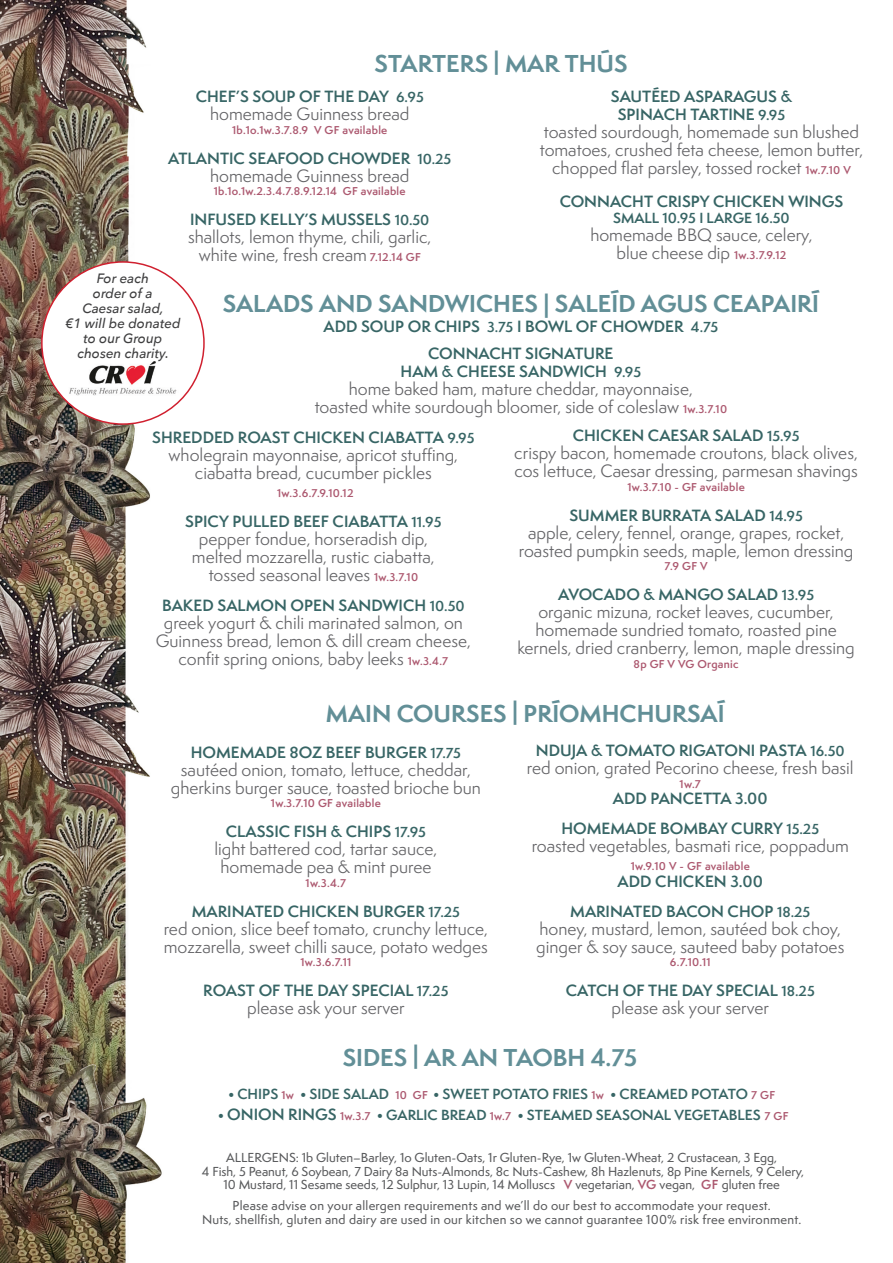
<style>
.page{position:relative;width:893px;height:1263px;background:#fff}
.page>*{position:absolute;margin:0;border:0;box-sizing:border-box;transform-origin:0 0}
.t1{font:700 22.5px "Semplicita Pro";color:#628f97}
.t2{font:16.5px/18px "Semplicita Pro";color:#636366;text-align:center}
.t3{font:600 15px "Semplicita Pro";color:#376565}
.t4{font:600 13.5px "Semplicita Pro";color:#376565}
.t5{font:italic 500 13.5px "Avenir Next";color:#3e3e3f}
.t6{font:500 12px "Semplicita Pro";color:#57585a}
.t7{font:500 12px "Semplicita Pro";letter-spacing:.02em;color:#57585a}
.t8{font:600 10.5px "Semplicita Pro";letter-spacing:.025em;color:#ac586f}
.s1{font-size:13.5px}
.s2{font-weight:600;font-size:10.5px;color:#ac586f}
.s3{font-size:10.5px;color:#ac586f}
.s4{font-size:15px}
.s5{font-weight:600;color:#ac586f}
</style>
<div class="page">
<img style="left:0;top:0;width:164px;height:1263px">
<div style="left:42px;top:262px;width:162px;height:162px;background:#fff;border-radius:50%"></div>
<img style="left:61px;top:361px;width:124px;height:44px">
<p class="t1" style="left:374px;top:47px;width:255px">STARTERS | MAR THÚS</p>
<p class="t3" style="left:196px;top:85px;width:230px">CHEF’S SOUP OF THE DAY <span class="s1">6.95</span></p>
<p class="t2" style="left:210px;top:105px;width:201px">homemade Guinness bread</p>
<p class="t8" style="left:232px;top:122px;width:157px">1b.1o.1w.3.7.8.9 V GF available</p>
<p class="t3" style="left:168px;top:147px;width:285px">ATLANTIC SEAFOOD CHOWDER <span class="s1">10.25</span></p>
<p class="t2" style="left:210px;top:166px;width:201px">homemade Guinness bread</p>
<p class="t8" style="left:214px;top:183px;width:193px">1b.1o.1w.2.3.4.7.8.9.12.14 GF available</p>
<p class="t3" style="left:190px;top:208px;width:241px">INFUSED KELLY’S MUSSELS <span class="s1">10.50</span></p>
<p class="t2" style="left:188px;top:228px;width:245px">shallots, lemon thyme, chili, garlic,</p>
<p class="t2" style="left:199px;top:246px;width:224px">white wine, fresh cream <span class="s2">7.12.14 GF</span></p>
<p class="t3" style="left:611px;top:85px;width:183px">SAUTÉED ASPARAGUS &amp;</p>
<p class="t3" style="left:618px;top:103px;width:169px">SPINACH TARTINE <span class="s1">9.95</span></p>
<p class="t2" style="left:540px;top:123px;width:325px">toasted sourdough, homemade sun blushed tomatoes, crushed feta cheese, lemon butter, chopped flat parsley, tossed rocket <span class="s2">1w.7.10 V</span></p>
<p class="t3" style="left:560px;top:190px;width:285px">CONNACHT CRISPY CHICKEN WINGS</p>
<p class="t4" style="left:613px;top:208px;width:178px">SMALL 10.95 I LARGE 16.50</p>
<p class="t2" style="left:590px;top:226px;width:224px">homemade BBQ sauce, celery,</p>
<p class="t2" style="left:616px;top:244px;width:171px">blue cheese dip <span class="s2">1w.3.7.9.12</span></p>
<p class="t5" style="left:97px;top:267px;width:54px">For each</p>
<p class="t5" style="left:93px;top:282px;width:61px">order of a</p>
<p class="t5" style="left:82px;top:297px;width:83px">Caesar salad,</p>
<p class="t5" style="left:65px;top:312px;width:117px">€1 will be donated</p>
<p class="t5" style="left:83px;top:327px;width:80px">to our Group</p>
<p class="t5" style="left:77px;top:342px;width:93px">chosen charity.</p>
<p class="t1" style="left:223px;top:287px;width:598px">SALADS AND SANDWICHES | SALEÍD AGUS CEAPAIRÍ</p>
<p class="t3" style="left:323px;top:315px;width:396px">ADD SOUP OR CHIPS <span class="s1">3.75</span> I BOWL OF CHOWDER <span class="s1">4.75</span></p>
<p class="t3" style="left:428px;top:342px;width:187px">CONNACHT SIGNATURE</p>
<p class="t3" style="left:401px;top:360px;width:242px">HAM &amp; CHEESE SANDWICH <span class="s1">9.95</span></p>
<p class="t2" style="left:349px;top:379px;width:346px">home baked ham, mature cheddar, mayonnaise,</p>
<p class="t2" style="left:315px;top:397px;width:414px">toasted white sourdough bloomer, side of coleslaw <span class="s2">1w.3.7.10</span></p>
<p class="t3" style="left:152px;top:426px;width:324px">SHREDDED ROAST CHICKEN CIABATTA <span class="s1">9.95</span></p>
<p class="t2" style="left:169px;top:445px;width:291px">wholegrain mayonnaise, apricot stuffing,</p>
<p class="t2" style="left:195px;top:463px;width:239px">ciabatta bread, cucumber pickles</p>
<p class="t8" style="left:277px;top:485px;width:78px">1w.3.6.7.9.10.12</p>
<p class="t3" style="left:185px;top:510px;width:258px">SPICY PULLED BEEF CIABATTA <span class="s1">11.95</span></p>
<p class="t2" style="left:199px;top:529px;width:231px">pepper fondue, horseradish dip,</p>
<p class="t2" style="left:192px;top:547px;width:244px">melted mozzarella, rustic ciabatta,</p>
<p class="t2" style="left:209px;top:565px;width:211px">tossed seasonal leaves <span class="s2">1w.3.7.10</span></p>
<p class="t3" style="left:162px;top:594px;width:304px">BAKED SALMON OPEN SANDWICH <span class="s1">10.50</span></p>
<p class="t2" style="left:156px;top:613px;width:317px">greek yogurt &amp; chili marinated salmon, on<br>Guinness bread, lemon &amp; dill cream cheese, confit spring onions, baby leeks <span class="s2">1w.3.4.7</span></p>
<p class="t3" style="left:573px;top:424px;width:228px">CHICKEN CAESAR SALAD <span class="s1">15.95</span></p>
<p class="t2" style="left:514px;top:444px;width:345px;text-align:left">crispy bacon, homemade croutons, black olives, cos lettuce, Caesar dressing, parmesan shavings</p>
<p class="t8" style="left:627px;top:479px;width:119px">1w.3.7.10 - GF available</p>
<p class="t3" style="left:569px;top:504px;width:235px">SUMMER BURRATA SALAD <span class="s1">14.95</span></p>
<p class="t2" style="left:519px;top:523px;width:336px">apple, celery, fennel, orange, grapes, rocket, roasted pumpkin seeds, maple, lemon dressing</p>
<p class="t8" style="left:665px;top:558px;width:45px">7.9 GF V</p>
<p class="t3" style="left:558px;top:583px;width:257px">AVOCADO &amp; MANGO SALAD <span class="s1">13.95</span></p>
<p class="t2" style="left:517px;top:603px;width:339px">organic mizuna, rocket leaves, cucumber, homemade sundried tomato, roasted pine kernels, dried cranberry, lemon, maple dressing</p>
<p class="t8" style="left:634px;top:656px;width:106px">8p GF V VG Organic</p>
<p class="t1" style="left:326px;top:697px;width:400px">MAIN COURSES | PRÍOMHCHURSAÍ</p>
<p class="t3" style="left:191px;top:741px;width:272px">HOMEMADE 8OZ BEEF BURGER <span class="s1">17.75</span></p>
<p class="t2" style="left:171px;top:760px;width:312px">sautéed onion, tomato, lettuce, cheddar, gherkins burger sauce, toasted brioche bun</p>
<p class="t8" style="left:271px;top:796px;width:111px">1w.3.7.10 GF available</p>
<p class="t3" style="left:226px;top:821px;width:202px">CLASSIC FISH &amp; CHIPS <span class="s1">17.95</span></p>
<p class="t2" style="left:214px;top:840px;width:224px">light battered cod, tartar sauce,</p>
<p class="t2" style="left:220px;top:858px;width:213px">homemade pea &amp; mint puree</p>
<p class="t8" style="left:306px;top:875px;width:42px">1w.3.4.7</p>
<p class="t3" style="left:192px;top:900px;width:270px">MARINATED CHICKEN BURGER <span class="s1">17.25</span></p>
<p class="t2" style="left:164px;top:919px;width:326px;text-align:left">red onion, slice beef tomato, crunchy lettuce, mozzarella, sweet chilli sauce, potato wedges</p>
<p class="t8" style="left:300px;top:955px;width:52px">1w.3.6.7.11</p>
<p class="t3" style="left:203px;top:980px;width:247px">ROAST OF THE DAY SPECIAL <span class="s1">17.25</span></p>
<p class="t2" style="left:247px;top:999px;width:159px">please ask your server</p>
<p class="t3" style="left:536px;top:740px;width:310px">NDUJA &amp; TOMATO RIGATONI PASTA <span class="s1">16.50</span></p>
<p class="t2" style="left:527px;top:759px;width:328px">red onion, grated Pecorino cheese, fresh basil</p>
<p class="t8" style="left:680px;top:776px;width:23px">1w.7</p>
<p class="t3" style="left:613px;top:788px;width:156px">ADD PANCETTA 3.00</p>
<p class="t3" style="left:561px;top:818px;width:259px">HOMEMADE BOMBAY CURRY <span class="s1">15.25</span></p>
<p class="t2" style="left:532px;top:837px;width:319px">roasted vegetables, basmati rice, poppadum</p>
<p class="t8" style="left:631px;top:859px;width:121px">1w.9.10 V - GF available</p>
<p class="t3" style="left:618px;top:870px;width:147px">ADD CHICKEN 3.00</p>
<p class="t3" style="left:570px;top:900px;width:242px">MARINATED BACON CHOP <span class="s1">18.25</span></p>
<p class="t2" style="left:536px;top:919px;width:310px;text-align:left">honey, mustard, lemon, sautéed bok choy, ginger &amp; soy sauce, sauteed baby potatoes</p>
<p class="t8" style="left:670px;top:955px;width:42px">6.7.10.11</p>
<p class="t3" style="left:566px;top:980px;width:251px">CATCH OF THE DAY SPECIAL <span class="s1">18.25</span></p>
<p class="t2" style="left:612px;top:999px;width:159px">please ask your server</p>
<p class="t1" style="left:343px;top:1041px;width:296px">SIDES | AR AN TAOBH 4.75</p>
<p class="t4" style="left:228px;top:1084px;width:548px">• CHIPS <span class="s3">1w</span> • SIDE SALAD <span class="s3">10 GF</span> • SWEET POTATO FRIES <span class="s3">1w</span> • CREAMED POTATO <span class="s3">7 GF</span></p>
<p class="t4" style="left:218px;top:1105px;width:572px">• <span class="s4">ONION RINGS</span> <span class="s3">1w.3.7</span> • GARLIC BREAD <span class="s3">1w.7</span> • STEAMED SEASONAL VEGETABLES <span class="s3">7 GF</span></p>
<p class="t6" style="left:226px;top:1149px;width:553px">ALLERGENS: 1b Gluten–Barley, 1o Gluten-Oats, 1r Gluten-Rye, 1w Gluten-Wheat, 2 Crustacean, 3 Egg,</p>
<p class="t6" style="left:202px;top:1163px;width:604px">4 Fish, 5 Peanut, 6 Soybean, 7 Dairy 8a Nuts-Almonds, 8c Nuts-Cashew, 8h Hazlenuts, 8p Pine Kernels, 9 Celery,</p>
<p class="t6" style="left:223px;top:1176px;width:558px">10 Mustard, 11 Sesame seeds, 12 Sulphur, 13 Lupin, 14 Molluscs <span class="s5">V</span> vegetarian, <span class="s5">VG</span> vegan, <span class="s5">GF</span> gluten free</p>
<p class="t7" style="left:233px;top:1197px;width:540px">Please advise on your allergen requirements and we’ll do our best to accommodate your request.</p>
<p class="t7" style="left:202px;top:1211px;width:601px">Nuts, shellfish, gluten and dairy are used in our kitchen so we cannot guarantee 100% risk free environment.</p>
</div>
